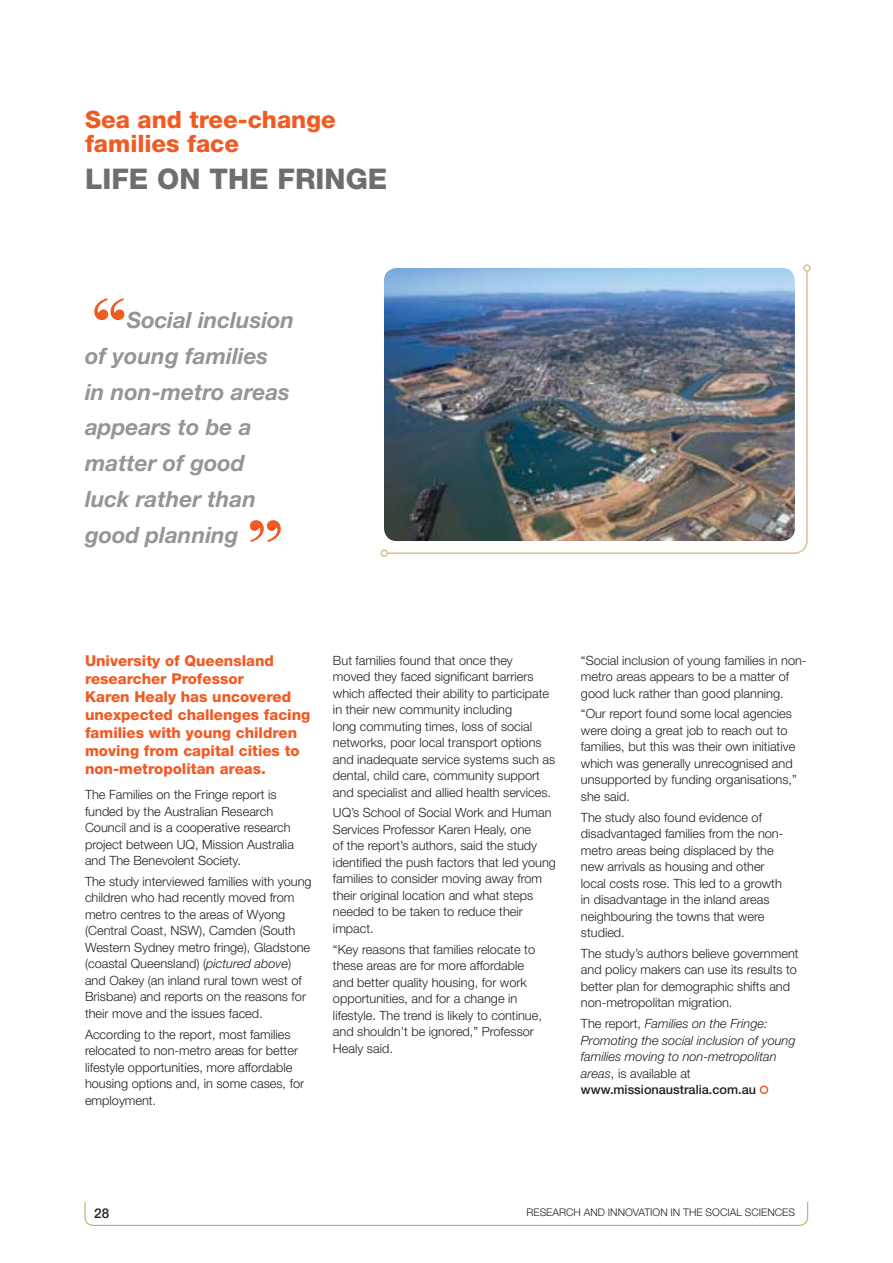
<style>
.page{position:relative;width:893px;height:1263px;background:#fff}
.page>*{position:absolute;margin:0;border:0;box-sizing:border-box;transform-origin:0 0}
.t1{font:italic 700 78px "Bodoni";color:#f15a22}
.t2{font:800 28.5px "Helvetica Neue";color:#6d6e70}
.t3{font:800 24px/24px "Helvetica Neue";color:#f15a22}
.t4{font:italic 700 22.5px/36px "Helvetica Neue";color:#939598}
.t5{font:800 15px/18px "Helvetica Neue";color:#f15a22}
.t6{font:500 13.5px "Helvetica Neue";color:#231f20}
.t7{font:300 12.75px/16.5px "Helvetica Neue";color:#231f20}
.t8{font:italic 300 12.75px/16.5px "Helvetica Neue";color:#231f20}
.t9{font:300 10.5px "Helvetica Neue";color:#231f20}
.s1{font-style:italic}
.s2{font-style:normal}
.s3{font-weight:500;font-style:normal}
</style>
<div class="page">
<div style="left:760px;top:1086px;width:8px;height:8px;border:2px solid #f15a22;border-radius:50%"></div>
<img style="left:386px;top:270px;width:422px;height:284px">
<div style="left:380px;top:549px;width:8px;height:8px;border:2px solid #d8c18b;border-radius:50%"></div>
<div style="left:803px;top:264px;width:8px;height:8px;border:2px solid #d8c18b;border-radius:50%"></div>
<svg style="left:84px;top:1201px;width:724px;height:25px"></svg>
<h3 class="t3" style="left:85px;top:110px;width:252px">Sea and tree-change families face</h3>
<h2 class="t2" style="left:85px;top:169px;width:304px">LIFE ON THE FRINGE</h2>
<h1 class="t1" style="left:85px;top:298px;width:39px">‘‘</h1>
<h3 class="t4" style="left:85px;top:304px;width:211px;text-indent:42px">Social inclusion of young families<br>in non-metro areas appears to be a matter of good luck rather than good planning</h3>
<h1 class="t1" style="left:239px;top:520px;width:40px">’’</h1>
<p class="t5" style="left:85px;top:653px;width:227px">University of Queensland researcher Professor<br>Karen Healy has uncovered unexpected challenges facing families with young children moving from capital cities to non-metropolitan areas.</p>
<p class="t7" style="left:85px;top:788px;width:210px">The Families on the Fringe report is funded by the Australian Research Council and is a cooperative research project between UQ, Mission Australia and The Benevolent Society.</p>
<p class="t7" style="left:85px;top:874px;width:228px">The study interviewed families with young children who had recently moved from metro centres to the areas of Wyong (Central Coast, NSW), Camden (South Western Sydney metro fringe), Gladstone (coastal Queensland) (<span class="s1">pictured above</span>) and Oakey (an inland rural town west of Brisbane) and reports on the reasons for their move and the issues faced.</p>
<p class="t7" style="left:85px;top:1027px;width:221px">According to the report, most families relocated to non-metro areas for better lifestyle opportunities, more affordable housing options and, in some cases, for employment.</p>
<p class="t7" style="left:333px;top:653px;width:224px">But families found that once they<br>moved they faced significant barriers which affected their ability to participate in their new community including<br>long commuting times, loss of social networks, poor local transport options and inadequate service systems such as dental, child care, community support and specialist and allied health services.</p>
<p class="t7" style="left:333px;top:806px;width:225px">UQ’s School of Social Work and Human Services Professor Karen Healy, one<br>of the report’s authors, said the study identified the push factors that led young families to consider moving away from their original location and what steps needed to be taken to reduce their impact.</p>
<p class="t7" style="left:333px;top:942px;width:210px">“Key reasons that families relocate to these areas are for more affordable and better quality housing, for work opportunities, and for a change in lifestyle. The trend is likely to continue, and shouldn’t be ignored,” Professor Healy said.</p>
<p class="t7" style="left:581px;top:653px;width:227px">“Social inclusion of young families in non&shy;metro areas appears to be a matter of good luck rather than good planning.</p>
<p class="t7" style="left:581px;top:707px;width:217px">“Our report found some local agencies were doing a great job to reach out to families, but this was their own initiative which was generally unrecognised and unsupported by funding organisations,” she said.</p>
<p class="t7" style="left:581px;top:810px;width:204px">The study also found evidence of disadvantaged families from the non&shy;metro areas being displaced by the new arrivals as housing and other local costs rose. This led to a growth in disadvantage in the inland areas neighbouring the towns that were studied.</p>
<p class="t7" style="left:581px;top:946px;width:219px">The study’s authors believe government and policy makers can use its results to better plan for demographic shifts and non-metropolitan migration.</p>
<p class="t8" style="left:581px;top:1017px;width:216px"><span class="s2">The report,</span> Families on the Fringe:<br>Promoting the social inclusion of young families moving to non-metropolitan areas<span class="s2">, is available at </span><span class="s3">www.missionaustralia.com.au</span></p>
<p class="t6" style="left:94px;top:1209px;width:17px">28</p>
<p class="t9" style="left:526px;top:1209px;width:270px">RESEARCH AND INNOVATION IN THE SOCIAL SCIENCES</p>
</div>
